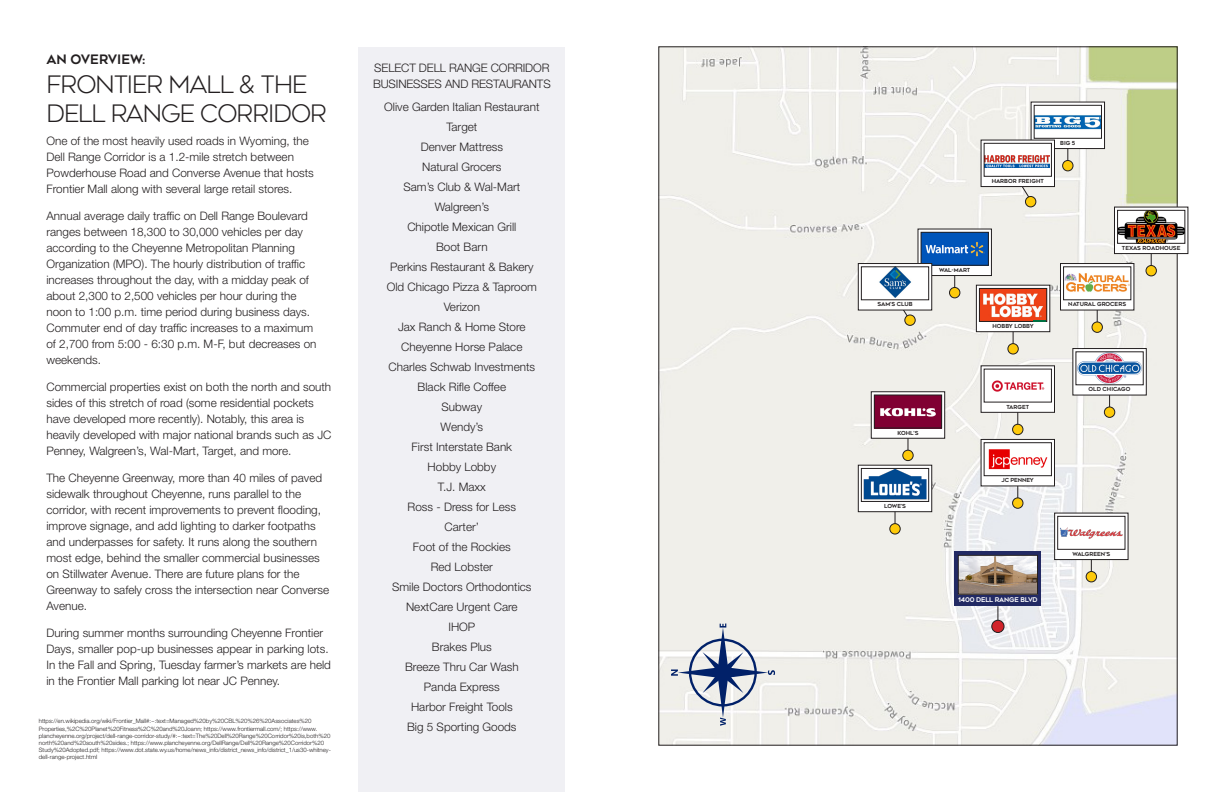
<style>
.page{position:relative;width:1224px;height:792px;background:#fff}
.page>*{position:absolute;margin:0;border:0;box-sizing:border-box;transform-origin:0 0}
.t1{font:300 24px "Geometos Neue";letter-spacing:-.04em;color:#231f20}
.t2{font:700 13px "Geometos Neue";color:#231f20}
.t3{font:300 11.7px/16px "Helvetica Neue LT Std";color:#231f20}
.t4{font:700 6.5px "Geometos Neue";letter-spacing:-.02em;color:#fff}
.t5{font:300 6px/7.2px "Helvetica Neue LT Std";color:#231f20}
.t6{font:700 5.5px "Geometos Neue";color:#231f20}
.t7{font:700 5.5px "Geometos Neue";letter-spacing:-.02em;color:#231f20}
</style>
<div class="page">
<div style="left:358px;top:47px;width:207px;height:745px;background:#f0f0f4"></div>
<img style="left:661px;top:49px;width:514px;height:694px">
<svg style="left:671px;top:624px;width:104px;height:102px;background:#caced6"></svg>
<div style="left:992px;top:620px;width:12px;height:13px;background:#d1232a;border-radius:50%"></div>
<div style="left:992px;top:620px;width:12px;height:13px;border:1px solid #231f20;border-radius:50%"></div>
<svg style="left:858px;top:102px;width:330px;height:524px"></svg>
<p class="t2" style="left:46px;top:52px;width:100px">AN OVERVIEW:</p>
<p class="t1" style="left:46px;top:71px;width:262px">FRONTIER MALL &amp; THE</p>
<p class="t1" style="left:46px;top:100px;width:282px">DELL RANGE CORRIDOR</p>
<p class="t3" style="left:384px;top:98px;width:157px">Olive Garden Italian Restaurant</p>
<p class="t3" style="left:446px;top:118px;width:33px">Target</p>
<p class="t3" style="left:421px;top:138px;width:84px">Denver Mattress</p>
<p class="t3" style="left:422px;top:158px;width:81px">Natural Grocers</p>
<p class="t3" style="left:403px;top:178px;width:118px">Sam’s Club &amp; Wal-Mart</p>
<p class="t3" style="left:435px;top:198px;width:56px">Walgreen’s</p>
<p class="t3" style="left:407px;top:218px;width:110px">Chipotle Mexican Grill</p>
<p class="t3" style="left:436px;top:238px;width:53px">Boot Barn</p>
<p class="t3" style="left:390px;top:258px;width:145px">Perkins Restaurant &amp; Bakery</p>
<p class="t3" style="left:387px;top:278px;width:152px">Old Chicago Pizza &amp; Taproom</p>
<p class="t3" style="left:444px;top:298px;width:38px">Verizon</p>
<p class="t3" style="left:398px;top:318px;width:129px">Jax Ranch &amp; Home Store</p>
<p class="t3" style="left:401px;top:338px;width:123px">Cheyenne Horse Palace</p>
<p class="t3" style="left:389px;top:358px;width:148px">Charles Schwab Investments</p>
<p class="t3" style="left:418px;top:378px;width:90px">Black Rifle Coffee</p>
<p class="t3" style="left:442px;top:398px;width:42px">Subway</p>
<p class="t3" style="left:441px;top:418px;width:44px">Wendy’s</p>
<p class="t3" style="left:412px;top:438px;width:102px">First Interstate Bank</p>
<p class="t3" style="left:428px;top:458px;width:70px">Hobby Lobby</p>
<p class="t3" style="left:438px;top:478px;width:49px">T.J. Maxx</p>
<p class="t3" style="left:408px;top:498px;width:110px">Ross - Dress for Less</p>
<p class="t3" style="left:445px;top:518px;width:36px">Carter’</p>
<p class="t3" style="left:413px;top:538px;width:99px">Foot of the Rockies</p>
<p class="t3" style="left:431px;top:558px;width:64px">Red Lobster</p>
<p class="t3" style="left:392px;top:578px;width:141px">Smile Doctors Orthodontics</p>
<p class="t3" style="left:406px;top:598px;width:113px">NextCare Urgent Care</p>
<p class="t3" style="left:448px;top:618px;width:28px">IHOP</p>
<p class="t3" style="left:432px;top:638px;width:61px">Brakes Plus</p>
<p class="t3" style="left:405px;top:658px;width:115px">Breeze Thru Car Wash</p>
<p class="t3" style="left:424px;top:678px;width:77px">Panda Express</p>
<p class="t3" style="left:411px;top:698px;width:103px">Harbor Freight Tools</p>
<p class="t3" style="left:407px;top:718px;width:111px">Big 5 Sporting Goods</p>
<p class="t3" style="left:374px;top:60px;width:177px">SELECT DELL RANGE CORRIDOR</p>
<p class="t3" style="left:373px;top:76px;width:179px">BUSINESSES AND RESTAURANTS</p>
<p class="t3" style="left:46px;top:133px;width:269px">One of the most heavily used roads in Wyoming, the Dell Range Corridor is a 1.2-mile stretch between Powderhouse Road and Converse Avenue that hosts Frontier Mall along with several large retail stores.</p>
<p class="t3" style="left:46px;top:208px;width:272px">Annual average daily traffic on Dell Range Boulevard ranges between 18,300 to 30,000 vehicles per day according to the Cheyenne Metropolitan Planning Organization (MPO). The hourly distribution of traffic increases throughout the day, with a midday peak of about 2,300 to 2,500 vehicles per hour during the noon to 1:00 p.m. time period during business days.<br>Commuter end of day traffic increases to a maximum of 2,700 from 5:00 - 6:30 p.m. M-F, but decreases on weekends.</p>
<p class="t3" style="left:46px;top:379px;width:286px">Commercial properties exist on both the north and south sides of this stretch of road (some residential pockets have developed more recently). Notably, this area is heavily developed with major national brands such as JC Penney, Walgreen’s, Wal-Mart, Target, and more.</p>
<p class="t3" style="left:46px;top:470px;width:284px">The Cheyenne Greenway, more than 40 miles of paved sidewalk throughout Cheyenne, runs parallel to the corridor, with recent improvements to prevent flooding, improve signage, and add lighting to darker footpaths and underpasses for safety. It runs along the southern most edge, behind the smaller commercial businesses on Stillwater Avenue. There are future plans for the Greenway to safely cross the intersection near Converse Avenue.</p>
<p class="t3" style="left:46px;top:625px;width:286px">During summer months surrounding Cheyenne Frontier Days, smaller pop-up businesses appear in parking lots.<br>In the Fall and Spring, Tuesday farmer’s markets are held in the Frontier Mall parking lot near JC Penney.</p>
<p class="t5" style="left:39px;top:718px;width:294px">https://en.wikipedia.org/wiki/Frontier_Mall#:~:text=Managed%20by%20CBL%20%26%20Associates%20<br>Properties,%2C%20Planet%20Fitness%2C%20and%20Joann; https://www.frontiermall.com/; https://www. plancheyenne.org/project/dell-range-corridor-study/#:~:text=The%20Dell%20Range%20Corridor%20is,both%20 north%20and%20south%20sides.; https://www.plancheyenne.org/DellRange/Dell%20Range%20Corridor%20<br>Study%20Adopted.pdf; https://www.dot.state.wy.us/home/news_info/district_news_info/district_1/us30-whitney&shy;dell-range-project.html</p>
<p class="t6" style="left:992px;top:178px;width:54px">HARBOR FREIGHT</p>
<p class="t6" style="left:1060px;top:140px;width:17px">BIG 5</p>
<p class="t6" style="left:877px;top:301px;width:37px">SAM’S CLUB</p>
<p class="t6" style="left:939px;top:267px;width:33px">WAL-MART</p>
<p class="t6" style="left:992px;top:323px;width:43px">HOBBY LOBBY</p>
<p class="t6" style="left:898px;top:429px;width:22px">KOHL’S</p>
<p class="t6" style="left:884px;top:503px;width:23px">LOWE’S</p>
<p class="t6" style="left:1006px;top:403px;width:24px">TARGET</p>
<p class="t7" style="left:1002px;top:477px;width:34px">JC PENNEY</p>
<p class="t4" style="left:958px;top:596px;width:81px">1400 DELL RANGE BLVD</p>
<p class="t6" style="left:1122px;top:245px;width:60px">TEXAS ROADHOUSE</p>
<p class="t6" style="left:1068px;top:301px;width:59px">NATURAL GROCERS</p>
<p class="t6" style="left:1089px;top:386px;width:43px">OLD CHICAGO</p>
<p class="t6" style="left:1073px;top:551px;width:39px">WALGREEN’S</p>
</div>
